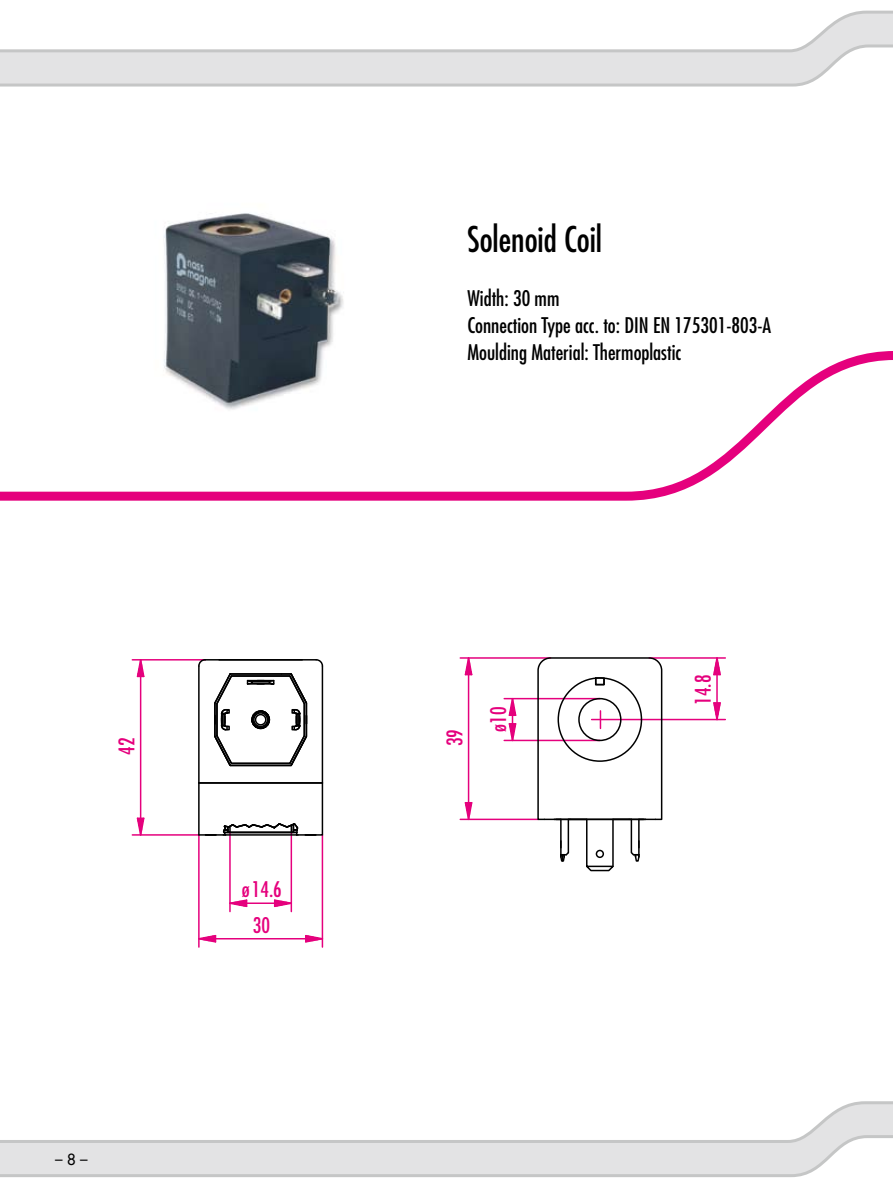
<style>
.page{position:relative;width:893px;height:1188px;background:#fff}
.page>*{position:absolute;margin:0;border:0;box-sizing:border-box;transform-origin:0 0}
.t1{font:condensed 34.5px "Futura";color:#000}
.t2{font:condensed 21px/27px "Futura";color:#000}
.t3{font:condensed 21px "Futura";color:#e5007d}
.t4{font:15px "Futura";color:#000}
</style>
<div class="page">
<hr style="left:198px;top:835px;width:2px;height:112px;background:#e5007d">
<svg style="left:198px;top:934px;width:19px;height:10px"></svg>
<hr style="left:322px;top:835px;width:1px;height:112px;background:#e5007d">
<svg style="left:305px;top:934px;width:17px;height:10px"></svg>
<hr style="left:215px;top:938px;width:91px;height:2px;background:#e5007d">
<hr style="left:229px;top:832px;width:2px;height:80px;background:#e5007d">
<hr style="left:291px;top:832px;width:1px;height:80px;background:#e5007d">
<svg style="left:229px;top:898px;width:64px;height:10px"></svg>
<hr style="left:132px;top:834px;width:67px;height:2px;background:#e5007d">
<svg style="left:136px;top:817px;width:9px;height:19px"></svg>
<hr style="left:132px;top:659px;width:73px;height:2px;background:#e5007d">
<svg style="left:136px;top:659px;width:9px;height:19px"></svg>
<hr style="left:140px;top:676px;width:1px;height:142px;background:#e5007d">
<hr style="left:199px;top:834px;width:27px;height:2px;background:#000">
<hr style="left:198px;top:783px;width:2px;height:52px;background:#000">
<svg style="left:197px;top:659px;width:8px;height:7px"></svg>
<svg style="left:316px;top:659px;width:7px;height:9px"></svg>
<hr style="left:198px;top:666px;width:2px;height:117px;background:#000">
<hr style="left:199px;top:782px;width:123px;height:2px;background:#000">
<hr style="left:322px;top:666px;width:1px;height:117px;background:#000">
<hr style="left:205px;top:659px;width:111px;height:2px;background:#000">
<svg style="left:214px;top:673px;width:94px;height:94px"></svg>
<svg style="left:222px;top:781px;width:101px;height:56px"></svg>
<hr style="left:504px;top:698px;width:96px;height:1px;background:#e5007d">
<hr style="left:504px;top:740px;width:96px;height:1px;background:#e5007d">
<svg style="left:508px;top:697px;width:9px;height:45px"></svg>
<hr style="left:460px;top:819px;width:78px;height:1px;background:#e5007d">
<svg style="left:464px;top:801px;width:9px;height:20px"></svg>
<hr style="left:460px;top:657px;width:91px;height:2px;background:#e5007d">
<svg style="left:464px;top:657px;width:9px;height:19px"></svg>
<hr style="left:468px;top:675px;width:1px;height:128px;background:#e5007d">
<hr style="left:649px;top:657px;width:76px;height:2px;background:#e5007d">
<svg style="left:712px;top:657px;width:10px;height:19px"></svg>
<hr style="left:592px;top:719px;width:133px;height:1px;background:#e5007d">
<svg style="left:712px;top:702px;width:10px;height:19px"></svg>
<hr style="left:716px;top:675px;width:2px;height:28px;background:#e5007d">
<svg style="left:537px;top:657px;width:126px;height:214px"></svg>
<img style="left:164px;top:213px;width:180px;height:134px">
<svg style="left:0;top:347px;width:892px;height:154px"></svg>
<svg style="left:0;top:10px;width:892px;height:77px"></svg>
<svg style="left:0;top:1101px;width:892px;height:76px"></svg>
<svg style="left:892px;top:10px;width:1px;height:38px"></svg>
<svg style="left:892px;top:1101px;width:1px;height:37px"></svg>
<p class="t3" style="left:113px;top:755px;width:19px;rotate:-90deg">42</p>
<p class="t4" style="left:55px;top:1150px;width:34px">– 8 –</p>
<p class="t3" style="left:242px;top:876px;width:42px">ø14.6</p>
<p class="t3" style="left:253px;top:912px;width:19px">30</p>
<h1 class="t1" style="left:467px;top:217px;width:136px">Solenoid Coil</h1>
<p class="t2" style="left:467px;top:284px;width:305px">Width: 30 mm<br>Connection Type acc. to: DIN EN 175301-803-A<br>Moulding Material: Thermoplastic</p>
<p class="t3" style="left:441px;top:746px;width:19px;rotate:-90deg">39</p>
<p class="t3" style="left:485px;top:732px;width:27px;rotate:-90deg">ø10</p>
<p class="t3" style="left:690px;top:705px;width:32px;rotate:-90deg">14.8</p>
</div>
